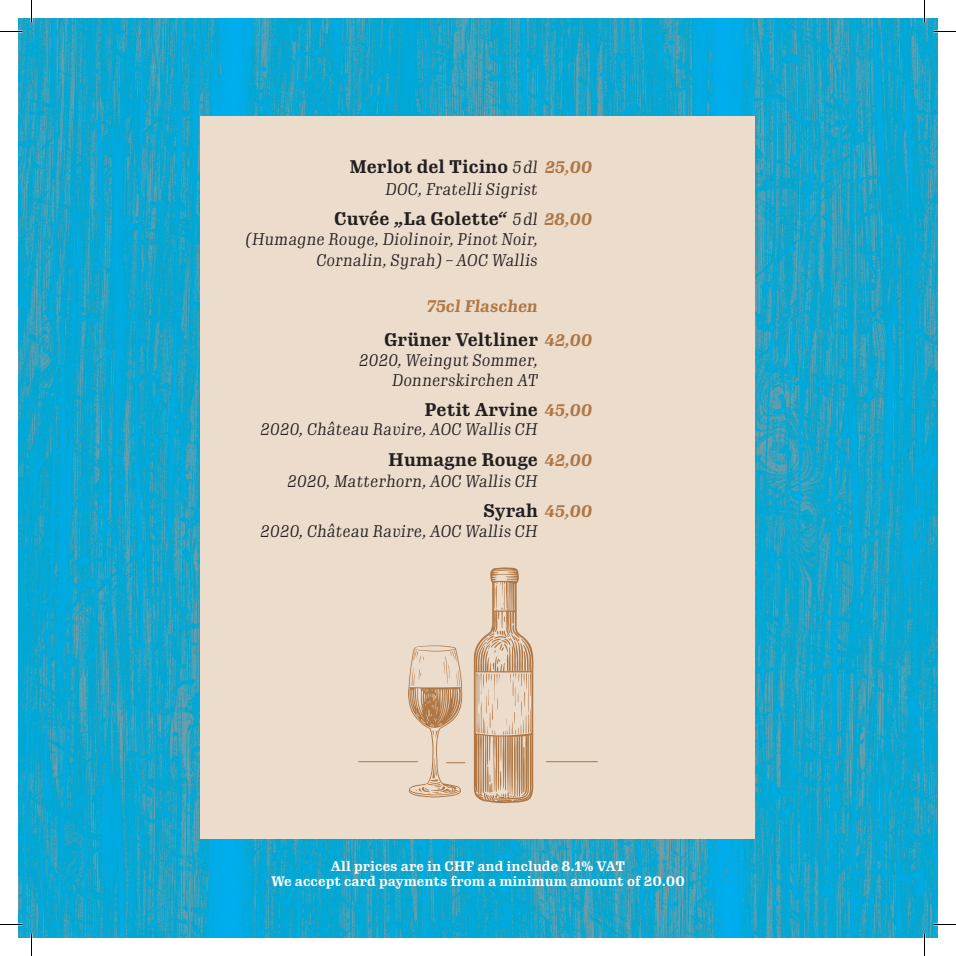
<style>
.page{position:relative;width:956px;height:956px;background:#fff}
.page>*{position:absolute;margin:0;border:0;box-sizing:border-box;transform-origin:0 0}
.Gericht1{font:700 18px "Gimlet Micro Condensed";color:#231f20}
.Gericht1-2{font:italic 300 16.5px/21.6px "Gimlet Micro Condensed";color:#231f20;text-align:right}
.Gericht1-3{font:italic 700 16.5px "Gimlet Micro Condensed";color:#af7745}
.t1{font:700 13.5px "Gimlet Micro Condensed";color:#fff}
.s1{font-weight:300;font-style:italic;font-size:16.5px}
.s2{font-style:italic;font-size:16.5px;color:#af7745}
</style>
<div class="page">
<img style="left:19px;top:19px;width:905px;height:918px">
<svg style="left:924px;top:19px;width:13px;height:918px;background:#17a4ca"></svg>
<div style="left:201px;top:117px;width:554px;height:722px;background:#ecdccc"></div>
<hr style="left:358px;top:761px;width:60px;height:1px;background:#af7745">
<hr style="left:546px;top:761px;width:52px;height:1px;background:#af7745">
<svg style="left:408px;top:645px;width:57px;height:153px"></svg>
<svg style="left:474px;top:567px;width:60px;height:236px"></svg>
<hr style="left:0;top:923px;width:22px;height:2px;background:#fff">
<hr style="left:933px;top:923px;width:23px;height:2px;background:#fff">
<hr style="left:923px;top:0;width:2px;height:23px;background:#fff">
<hr style="left:923px;top:933px;width:2px;height:23px;background:#fff">
<svg style="left:0;top:31px;width:22px;height:1px"></svg>
<svg style="left:933px;top:31px;width:23px;height:1px"></svg>
<svg style="left:0;top:924px;width:22px;height:1px"></svg>
<svg style="left:933px;top:924px;width:23px;height:1px"></svg>
<svg style="left:31px;top:0;width:1px;height:23px"></svg>
<svg style="left:31px;top:933px;width:1px;height:23px"></svg>
<svg style="left:924px;top:0;width:1px;height:23px"></svg>
<svg style="left:924px;top:933px;width:1px;height:23px"></svg>
<p class="Gericht1" style="left:349px;top:154px;width:244px">Merlot del Ticino <span class="s1">5 dl</span> <span class="s2">25,00</span></p>
<p class="Gericht1-2" style="left:386px;top:177px;width:154px">DOC, Fratelli Sigrist</p>
<p class="Gericht1" style="left:334px;top:206px;width:260px">Cuvée „La Golette“ <span class="s1">5 dl</span> <span class="s2">28,00</span></p>
<p class="Gericht1-2" style="left:246px;top:227px;width:294px">(Humagne Rouge, Diolinoir, Pinot Noir,<br>Cornalin, Syrah) – AOC Wallis</p>
<p class="Gericht1-3" style="left:427px;top:294px;width:113px">75cl Flaschen</p>
<p class="Gericht1" style="left:384px;top:327px;width:210px">Grüner Veltliner <span class="s2">42,00</span></p>
<p class="Gericht1-2" style="left:359px;top:349px;width:180px;line-height:19.8px">2020, Weingut Sommer,<br>Donnerskirchen AT</p>
<p class="Gericht1" style="left:424px;top:397px;width:169px">Petit Arvine <span class="s2">45,00</span></p>
<p class="Gericht1-2" style="left:261px;top:418px;width:279px">2020, Château Ravire, AOC Wallis CH</p>
<p class="Gericht1" style="left:388px;top:446px;width:206px">Humagne Rouge <span class="s2">42,00</span></p>
<p class="Gericht1-2" style="left:288px;top:469px;width:252px">2020, Matterhorn, AOC Wallis CH</p>
<p class="Gericht1" style="left:483px;top:498px;width:111px">Syrah <span class="s2">45,00</span></p>
<p class="Gericht1-2" style="left:261px;top:519px;width:279px">2020, Château Ravire, AOC Wallis CH</p>
<p class="t1" style="left:331px;top:857px;width:296px">All prices are in CHF and include 8.1% VAT</p>
<p class="t1" style="left:271px;top:872px;width:415px">We accept card payments from a minimum amount of 20.00</p>
</div>
